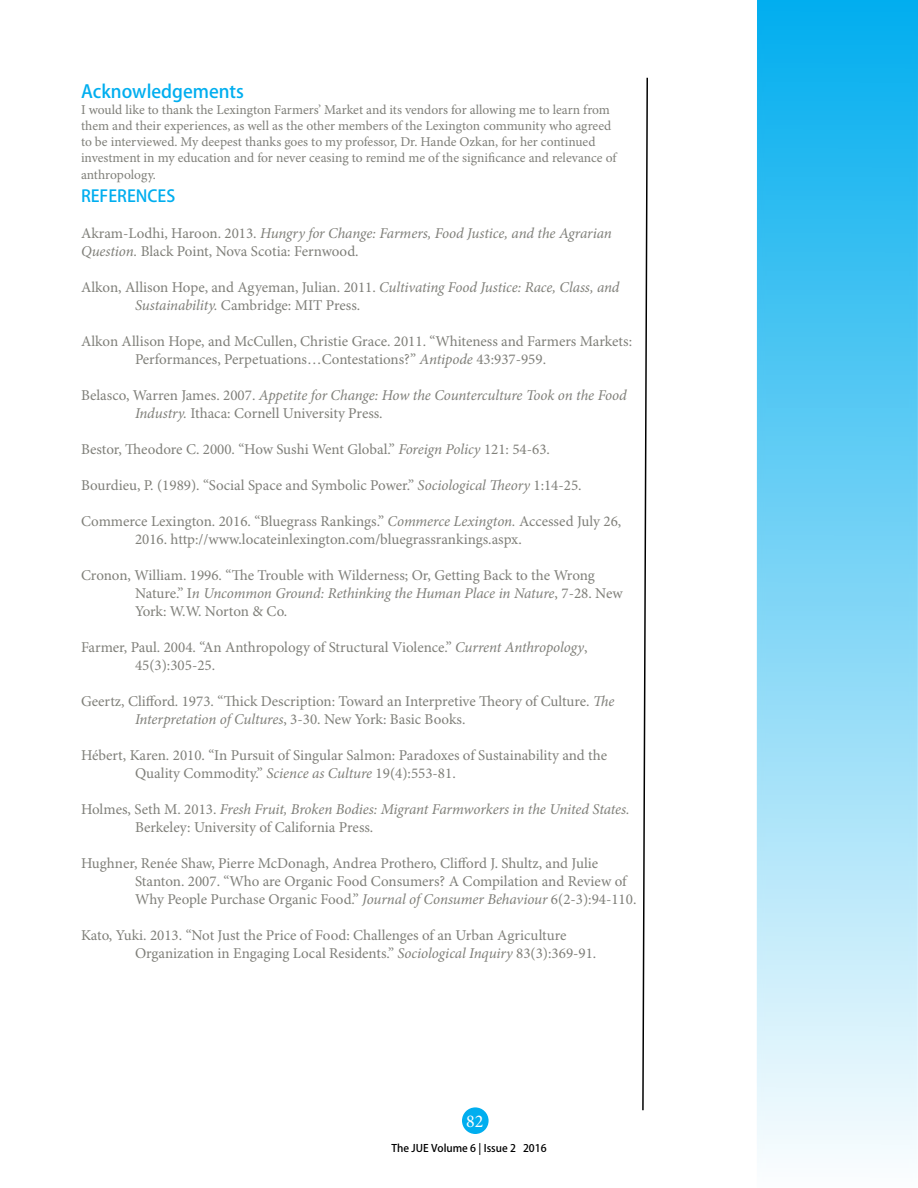
<style>
.page{position:relative;width:918px;height:1188px;background:#fff}
.page>*{position:absolute;margin:0;border:0;box-sizing:border-box;transform-origin:0 0}
.t1{font:18px "Adobe Heiti Std";color:#00aeef}
.t2{font:18px "Minion Pro";color:#fff}
.t3{font:16.5px "Adobe Heiti Std";color:#00aeef}
.t4{font:15px/18px "Minion Pro";color:#7f7f79}
.t5{font:italic 15px/18px "Minion Pro";letter-spacing:-.01em;color:#7f7f79}
.t6{font:13.5px/16.2px "Minion Pro";color:#7f7f79}
.t7{font:10.5px "Adobe Heiti Std";color:#000}
.s1{font-style:normal}
.s2{font-style:italic}
</style>
<div class="page">
<div style="left:462px;top:1107px;width:27px;height:27px;background:#00aeef;border-radius:50%"></div>
<div style="left:757px;top:0;width:161px;height:1188px;background:linear-gradient(to bottom,#01aeee,#fbfdfe)"></div>
<svg style="left:642px;top:77px;width:6px;height:1034px"></svg>
<p class="t1" style="left:81px;top:80px;width:165px">Acknowledgements</p>
<p class="t6" style="left:81px;top:102px;width:537px">I would like to thank the Lexington Farmers’ Market and its vendors for allowing me to learn from them and their experiences, as well as the other members of the Lexington community who agreed to be interviewed. My deepest thanks goes to my professor, Dr. Hande Ozkan, for her continued investment in my education and for never ceasing to remind me of the significance and relevance of anthropology.</p>
<p class="t3" style="left:81px;top:186px;width:96px">REFERENCES</p>
<p class="t5" style="left:81px;top:224px;width:532px"><span class="s1">Akram-Lodhi, Haroon. 2013.</span> Hungry for Change: Farmers, Food Justice, and the Agrarian<br>Question. <span class="s1">Black Point, Nova Scotia: Fernwood.</span></p>
<p class="t4" style="left:135px;top:279px;width:486px;text-indent:-54px">Alkon, Allison Hope, and Agyeman, Julian. 2011. <span class="s2">Cultivating Food Justice: Race, Class, and<br>Sustainability.</span> Cambridge: MIT Press.</p>
<p class="t4" style="left:135px;top:333px;width:499px;text-indent:-54px">Alkon Allison Hope, and McCullen, Christie Grace. 2011. “Whiteness and Farmers Markets:<br>Performances, Perpetuations…Contestations?” <span class="s2">Antipode</span> 43:937-959.</p>
<p class="t5" style="left:135px;top:386px;width:493px;text-indent:-54px"><span class="s1">Belasco, Warren James. 2007.</span> Appetite for Change: How the Counterculture Took on the Food<br>Industry. <span class="s1">Ithaca: Cornell University Press.</span></p>
<p class="t4" style="left:81px;top:441px;width:470px">Bestor, Theodore C. 2000. “How Sushi Went Global.” <span class="s2">Foreign Policy</span> 121: 54-63.</p>
<p class="t4" style="left:81px;top:477px;width:502px">Bourdieu, P. (1989). “Social Space and Symbolic Power.” <span class="s2">Sociological Theory</span> 1:14-25.</p>
<p class="t4" style="left:135px;top:513px;width:488px;text-indent:-54px">Commerce Lexington. 2016. “Bluegrass Rankings.” <span class="s2">Commerce Lexington.</span> Accessed July 26,<br>2016. http://www.locateinlexington.com/bluegrassrankings.aspx.</p>
<p class="t4" style="left:81px;top:567px;width:515px">Cronon, William. 1996. “The Trouble with Wilderness; Or, Getting Back to the Wrong</p>
<p class="t5" style="left:135px;top:584px;width:489px"><span class="s1">Nature.” I</span>n Uncommon Ground: Rethinking the Human Place in Nature<span class="s1">, 7-28. New<br>York: W.W. Norton &amp; Co.</span></p>
<p class="t4" style="left:135px;top:639px;width:454px;text-indent:-54px">Farmer, Paul. 2004. “An Anthropology of Structural Violence.” <span class="s2">Current Anthropology</span>,<br>45(3):305-25.</p>
<p class="t4" style="left:135px;top:693px;width:481px;text-indent:-54px">Geertz, Clifford. 1973. “Thick Description: Toward an Interpretive Theory of Culture. <span class="s2">The<br>Interpretation of Cultures</span>, 3-30. New York: Basic Books.</p>
<p class="t4" style="left:135px;top:747px;width:474px;text-indent:-54px">Hébert, Karen. 2010. “In Pursuit of Singular Salmon: Paradoxes of Sustainability and the<br>Quality Commodity.” <span class="s2">Science as Culture</span> 19(4):553-81.</p>
<p class="t5" style="left:135px;top:800px;width:496px;text-indent:-54px"><span class="s1">Holmes, Seth M. 2013.</span> Fresh Fruit, Broken Bodies: Migrant Farmworkers in the United States.<br><span class="s1">Berkeley: University of California Press.</span></p>
<p class="t4" style="left:81px;top:855px;width:519px">Hughner, Renée Shaw, Pierre McDonagh, Andrea Prothero, Clifford J. Shultz, and Julie</p>
<p class="t4" style="left:135px;top:873px;width:503px">Stanton. 2007. “Who are Organic Food Consumers? A Compilation and Review of<br>Why People Purchase Organic Food.” <span class="s2">Journal of Consumer Behaviour</span> 6(2-3):94-110.</p>
<p class="t4" style="left:81px;top:927px;width:487px">Kato, Yuki. 2013. “Not Just the Price of Food: Challenges of an Urban Agriculture</p>
<p class="t4" style="left:135px;top:945px;width:463px">Organization in Engaging Local Residents.” <span class="s2">Sociological Inquiry</span> 83(3):369-91.</p>
<p class="t2" style="left:466px;top:1110px;width:19px">82</p>
<p class="t7" style="left:392px;top:1142px;width:157px">The JUE Volume 6 | Issue 2 2016</p>
</div>
